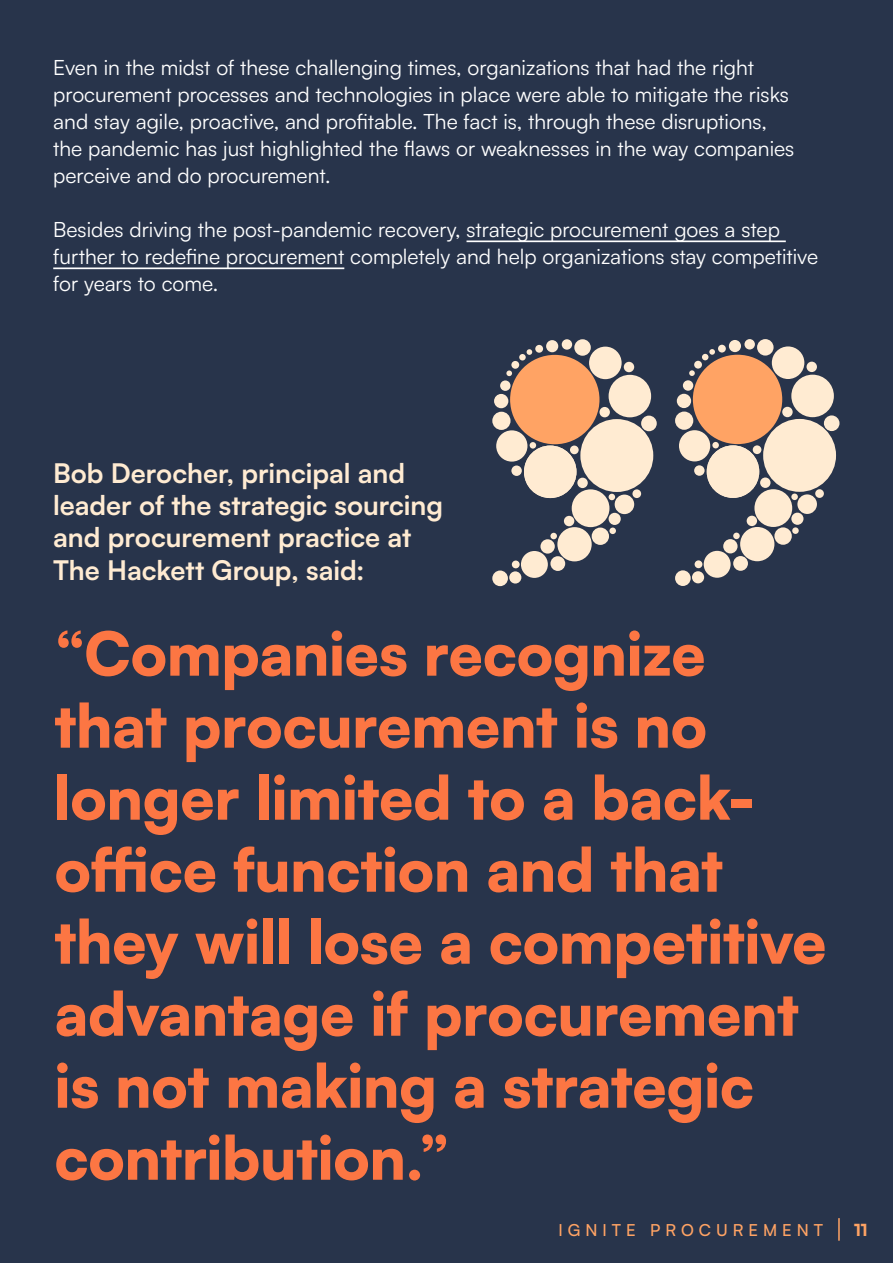
<style>
.page{position:relative;width:893px;height:1263px;background:#28344b}
.page>*{position:absolute;margin:0;border:0;box-sizing:border-box;transform-origin:0 0}
.t1{font:900 60px/72px "Satoshi";letter-spacing:-.005em;color:#fc7643}
.t2{font:700 27px/32.4px "Satoshi";color:#ffebd2}
.t3{font:21px/27px "Satoshi";color:#fff}
.t4{font:500 16.5px "Satoshi";letter-spacing:.3em;color:#ffa364}
.t5{font:900 16.5px "Satoshi";color:#ffa364}
</style>
<div class="page">
<div style="left:492px;top:570px;width:16px;height:16px;background:#ffebd2;border-radius:50%"></div>
<div style="left:546px;top:340px;width:12px;height:12px;background:#ffebd2;border-radius:50%"></div>
<div style="left:641px;top:416px;width:16px;height:15px;background:#ffebd2;border-radius:50%"></div>
<div style="left:574px;top:339px;width:17px;height:17px;background:#ffebd2;border-radius:50%"></div>
<div style="left:492px;top:412px;width:18px;height:18px;background:#ffebd2;border-radius:50%"></div>
<div style="left:494px;top:394px;width:14px;height:14px;background:#ffebd2;border-radius:50%"></div>
<div style="left:615px;top:495px;width:19px;height:19px;background:#ffebd2;border-radius:50%"></div>
<div style="left:592px;top:528px;width:17px;height:17px;background:#ffebd2;border-radius:50%"></div>
<div style="left:550px;top:556px;width:15px;height:15px;background:#ffebd2;border-radius:50%"></div>
<div style="left:511px;top:465px;width:11px;height:11px;background:#ffebd2;border-radius:50%"></div>
<div style="left:500px;top:380px;width:10px;height:11px;background:#ffebd2;border-radius:50%"></div>
<div style="left:577px;top:478px;width:11px;height:10px;background:#ffebd2;border-radius:50%"></div>
<div style="left:562px;top:339px;width:10px;height:11px;background:#ffebd2;border-radius:50%"></div>
<div style="left:624px;top:362px;width:10px;height:10px;background:#ffebd2;border-radius:50%"></div>
<div style="left:609px;top:528px;width:7px;height:6px;background:#ffebd2;border-radius:50%"></div>
<div style="left:512px;top:560px;width:8px;height:8px;background:#ffebd2;border-radius:50%"></div>
<svg style="left:609px;top:494px;width:6px;height:6px"></svg>
<div style="left:530px;top:442px;width:6px;height:7px;background:#ffebd2;border-radius:50%"></div>
<div style="left:519px;top:354px;width:7px;height:6px;background:#ffebd2;border-radius:50%"></div>
<svg style="left:506px;top:370px;width:6px;height:6px"></svg>
<svg style="left:527px;top:349px;width:5px;height:6px"></svg>
<div style="left:535px;top:345px;width:8px;height:8px;background:#ffebd2;border-radius:50%"></div>
<div style="left:511px;top:361px;width:8px;height:8px;background:#ffebd2;border-radius:50%"></div>
<div style="left:570px;top:446px;width:9px;height:8px;background:#ffebd2;border-radius:50%"></div>
<div style="left:550px;top:533px;width:7px;height:6px;background:#ffebd2;border-radius:50%"></div>
<div style="left:509px;top:571px;width:12px;height:12px;background:#ffebd2;border-radius:50%"></div>
<div style="left:599px;top:407px;width:11px;height:10px;background:#ffebd2;border-radius:50%"></div>
<div style="left:564px;top:516px;width:10px;height:10px;background:#ffebd2;border-radius:50%"></div>
<div style="left:609px;top:513px;width:12px;height:12px;background:#ffebd2;border-radius:50%"></div>
<div style="left:540px;top:539px;width:15px;height:15px;background:#ffebd2;border-radius:50%"></div>
<div style="left:632px;top:489px;width:9px;height:9px;background:#ffebd2;border-radius:50%"></div>
<div style="left:510px;top:355px;width:89px;height:89px;background:#ffa364;border-radius:50%"></div>
<div style="left:580px;top:419px;width:73px;height:73px;background:#ffebd2;border-radius:50%"></div>
<div style="left:524px;top:446px;width:52px;height:52px;background:#ffebd2;border-radius:50%"></div>
<div style="left:609px;top:375px;width:42px;height:42px;background:#ffebd2;border-radius:50%"></div>
<div style="left:589px;top:347px;width:33px;height:32px;background:#ffebd2;border-radius:50%"></div>
<div style="left:521px;top:551px;width:27px;height:27px;background:#ffebd2;border-radius:50%"></div>
<div style="left:557px;top:527px;width:35px;height:34px;background:#ffebd2;border-radius:50%"></div>
<div style="left:496px;top:430px;width:31px;height:32px;background:#ffebd2;border-radius:50%"></div>
<div style="left:572px;top:489px;width:37px;height:38px;background:#ffebd2;border-radius:50%"></div>
<div style="left:675px;top:570px;width:16px;height:16px;background:#ffebd2;border-radius:50%"></div>
<div style="left:729px;top:340px;width:12px;height:12px;background:#ffebd2;border-radius:50%"></div>
<div style="left:824px;top:415px;width:15px;height:16px;background:#ffebd2;border-radius:50%"></div>
<div style="left:757px;top:339px;width:17px;height:17px;background:#ffebd2;border-radius:50%"></div>
<div style="left:675px;top:412px;width:18px;height:18px;background:#ffebd2;border-radius:50%"></div>
<div style="left:677px;top:394px;width:14px;height:14px;background:#ffebd2;border-radius:50%"></div>
<div style="left:797px;top:494px;width:20px;height:20px;background:#ffebd2;border-radius:50%"></div>
<div style="left:774px;top:527px;width:18px;height:18px;background:#ffebd2;border-radius:50%"></div>
<div style="left:733px;top:556px;width:15px;height:15px;background:#ffebd2;border-radius:50%"></div>
<div style="left:694px;top:465px;width:11px;height:11px;background:#ffebd2;border-radius:50%"></div>
<div style="left:683px;top:380px;width:10px;height:11px;background:#ffebd2;border-radius:50%"></div>
<div style="left:760px;top:477px;width:10px;height:11px;background:#ffebd2;border-radius:50%"></div>
<div style="left:744px;top:339px;width:11px;height:10px;background:#ffebd2;border-radius:50%"></div>
<div style="left:806px;top:362px;width:11px;height:10px;background:#ffebd2;border-radius:50%"></div>
<div style="left:792px;top:527px;width:7px;height:7px;background:#ffebd2;border-radius:50%"></div>
<div style="left:695px;top:560px;width:7px;height:8px;background:#ffebd2;border-radius:50%"></div>
<div style="left:791px;top:494px;width:7px;height:6px;background:#ffebd2;border-radius:50%"></div>
<div style="left:712px;top:442px;width:7px;height:6px;background:#ffebd2;border-radius:50%"></div>
<svg style="left:689px;top:370px;width:6px;height:6px"></svg>
<svg style="left:702px;top:349px;width:13px;height:11px"></svg>
<div style="left:718px;top:345px;width:8px;height:8px;background:#ffebd2;border-radius:50%"></div>
<div style="left:694px;top:361px;width:8px;height:8px;background:#ffebd2;border-radius:50%"></div>
<div style="left:753px;top:445px;width:8px;height:9px;background:#ffebd2;border-radius:50%"></div>
<div style="left:733px;top:533px;width:7px;height:6px;background:#ffebd2;border-radius:50%"></div>
<div style="left:692px;top:571px;width:12px;height:12px;background:#ffebd2;border-radius:50%"></div>
<div style="left:782px;top:407px;width:11px;height:10px;background:#ffebd2;border-radius:50%"></div>
<div style="left:747px;top:516px;width:10px;height:10px;background:#ffebd2;border-radius:50%"></div>
<div style="left:791px;top:513px;width:12px;height:12px;background:#ffebd2;border-radius:50%"></div>
<div style="left:723px;top:539px;width:14px;height:14px;background:#ffebd2;border-radius:50%"></div>
<div style="left:815px;top:489px;width:9px;height:9px;background:#ffebd2;border-radius:50%"></div>
<div style="left:693px;top:355px;width:89px;height:89px;background:#ffa364;border-radius:50%"></div>
<div style="left:763px;top:419px;width:73px;height:73px;background:#ffebd2;border-radius:50%"></div>
<div style="left:707px;top:445px;width:52px;height:53px;background:#ffebd2;border-radius:50%"></div>
<div style="left:791px;top:375px;width:43px;height:42px;background:#ffebd2;border-radius:50%"></div>
<div style="left:772px;top:346px;width:32px;height:33px;background:#ffebd2;border-radius:50%"></div>
<div style="left:704px;top:551px;width:27px;height:27px;background:#ffebd2;border-radius:50%"></div>
<div style="left:740px;top:527px;width:34px;height:34px;background:#ffebd2;border-radius:50%"></div>
<div style="left:679px;top:430px;width:31px;height:31px;background:#ffebd2;border-radius:50%"></div>
<div style="left:754px;top:489px;width:38px;height:38px;background:#ffebd2;border-radius:50%"></div>
<hr style="left:466px;top:240px;width:320px;height:2px;background:#fff">
<hr style="left:53px;top:267px;width:291px;height:2px;background:#fff">
<hr style="left:838px;top:1218px;width:2px;height:23px;background:#ffa364">
<p class="t3" style="left:53px;top:53px;width:743px">Even in the midst of these challenging times, organizations that had the right procurement processes and technologies in place were able to mitigate the risks and stay agile, proactive, and profitable. The fact is, through these disruptions, the pandemic has just highlighted the flaws or weaknesses in the way companies perceive and do procurement.</p>
<p class="t3" style="left:53px;top:215px;width:766px">Besides driving the post-pandemic recovery, strategic procurement goes a step further to redefine procurement completely and help organizations stay competitive for years to come.</p>
<p class="t2" style="left:53px;top:455px;width:391px">Bob Derocher, principal and leader of the strategic sourcing and procurement practice at<br>The Hackett Group, said:</p>
<h1 class="t1" style="left:54px;top:613px;width:774px">“Companies recognize that procurement is no longer limited to a back&shy;office function and that they will lose a competitive advantage if procurement is not making a strategic contribution.”</h1>
<p class="t4" style="left:558px;top:1218px;width:266px">IGNITE PROCUREMENT</p>
<p class="t5" style="left:854px;top:1217px;width:16px">11</p>
</div>
